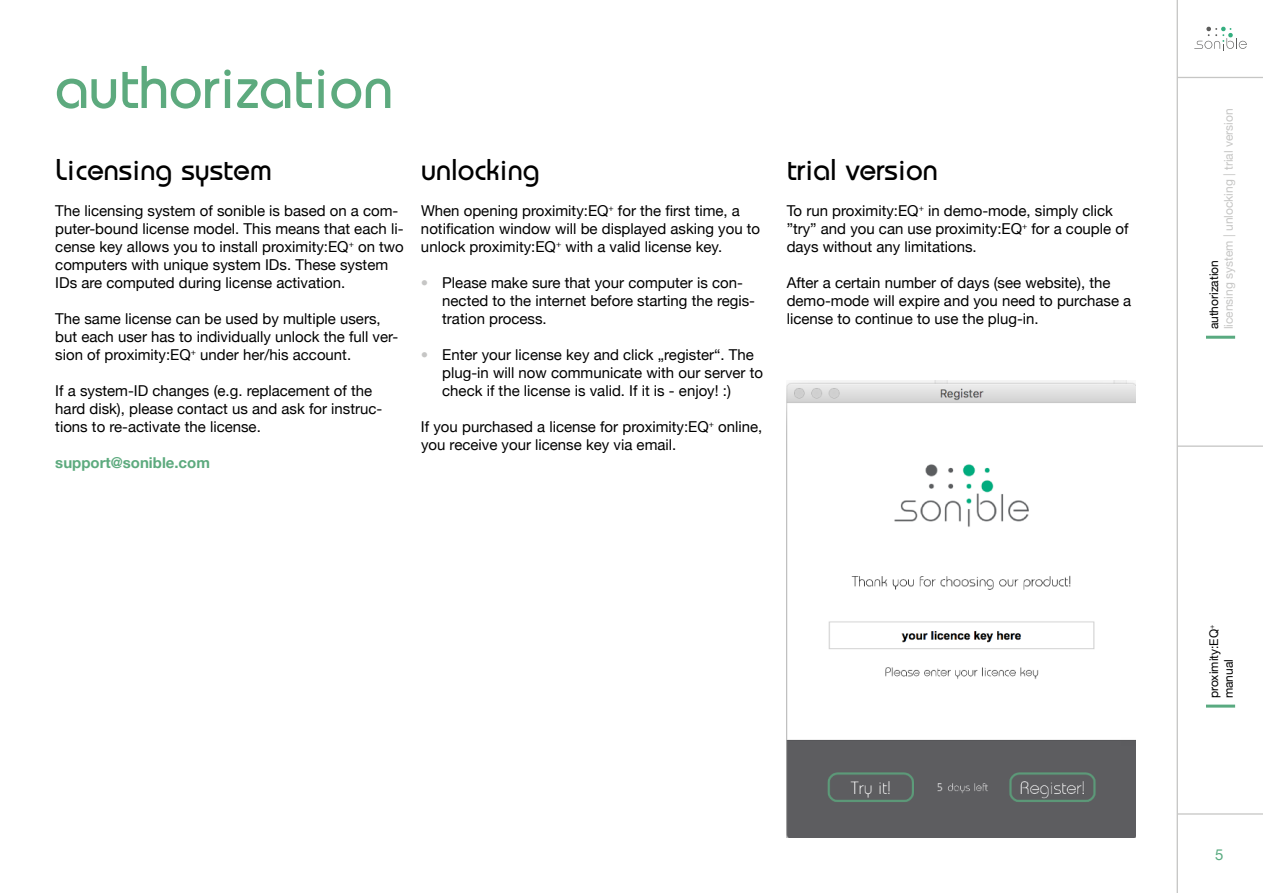
<style>
.page{position:relative;width:1263px;height:893px;background:#fff}
.page>*{position:absolute;margin:0;border:0;box-sizing:border-box;transform-origin:0 0}
.t1{font:700 60px "sonible";color:#5daa7e}
.t2{font:700 30px "sonible";color:#000}
.t3{font:15px/18px "Helvetica Neue";color:#000}
.t4{font:700 15px "Helvetica Neue";color:#5daa7e}
.t5{font:15px "Helvetica Neue";color:#59aa80}
.t6{font:12px "Helvetica Neue";color:#c6c6c5}
.t7{font:12px/14.9px "Helvetica Neue";color:#000}
.t8{font:7.05px "Helvetica Neue";color:#000}
.s1{font-family:"sonible";color:#c6c6c5}
</style>
<div class="page">
<svg style="left:1194px;top:27px;width:53px;height:24px"></svg>
<hr style="left:1206px;top:705px;width:29px;height:3px;background:#59aa80">
<hr style="left:1206px;top:336px;width:29px;height:3px;background:#59aa80">
<hr style="left:1176px;top:0;width:2px;height:893px;background:#c6c6c5">
<hr style="left:1177px;top:813px;width:86px;height:2px;background:#c6c6c5">
<hr style="left:1177px;top:77px;width:86px;height:1px;background:#c6c6c5">
<hr style="left:1177px;top:445px;width:86px;height:2px;background:#c6c6c5">
<img style="left:787px;top:380px;width:348px;height:458px">
<h1 class="t1" style="left:55px;top:60px;width:339px">authorization</h1>
<h2 class="t2" style="left:55px;top:156px;width:218px">Licensing system</h2>
<p class="t3" style="left:55px;top:203px;width:350px">The licensing system of sonible is based on a com&shy;puter-bound license model. This means that each li&shy;cense key allows you to install proximity:EQ<sup>+</sup> on two computers with unique system IDs. These system IDs are computed during license activation.</p>
<p class="t3" style="left:55px;top:311px;width:344px">The same license can be used by multiple users, but each user has to individually unlock the full ver&shy;sion of proximity:EQ<sup>+</sup> under her/his account.</p>
<p class="t3" style="left:55px;top:383px;width:329px">If a system-ID changes (e.g. replacement of the hard disk), please contact us and ask for instruc&shy;tions to re-activate the license.</p>
<p class="t4" style="left:55px;top:451px;width:156px">support@sonible.com</p>
<h2 class="t2" style="left:421px;top:156px;width:120px">unlocking</h2>
<p class="t3" style="left:421px;top:203px;width:341px">When opening proximity:EQ<sup>+</sup> for the first time, a notification window will be displayed asking you to unlock proximity:EQ<sup>+</sup> with a valid license key.</p>
<p class="t3" style="left:442px;top:275px;width:314px;text-indent:-21px"><span class="s1">•</span> Please make sure that your computer is con&shy;nected to the internet before starting the regis&shy;tration process.</p>
<p class="t3" style="left:442px;top:347px;width:322px;text-indent:-21px"><span class="s1">•</span> Enter your license key and click „register“. The plug-in will now communicate with our server to check if the license is valid. If it is - enjoy! :)</p>
<p class="t3" style="left:421px;top:419px;width:343px">If you purchased a license for proximity:EQ<sup>+</sup> online, you receive your license key via email.</p>
<h2 class="t2" style="left:787px;top:156px;width:153px">trial version</h2>
<p class="t3" style="left:787px;top:203px;width:343px">To run proximity:EQ<sup>+</sup> in demo-mode, simply click ”try” and you can use proximity:EQ<sup>+</sup> for a couple of days without any limitations.</p>
<p class="t3" style="left:787px;top:275px;width:346px">After a certain number of days (see website), the demo-mode will expire and you need to purchase a license to continue to use the plug-in.</p>
<p class="t6" style="left:1220px;top:329px;width:222px;rotate:-90deg">licensing system | unlocking | trial version</p>
<p class="t7" style="left:1207px;top:329px;width:71px;rotate:-90deg">authorization</p>
<p class="t8" style="left:1208px;top:629px;width:6px;rotate:-90deg">+</p>
<p class="t7" style="left:1207px;top:698px;width:71px;rotate:-90deg">proximity:EQ manual</p>
<p class="t5" style="left:1215px;top:848px;width:10px">5</p>
</div>
